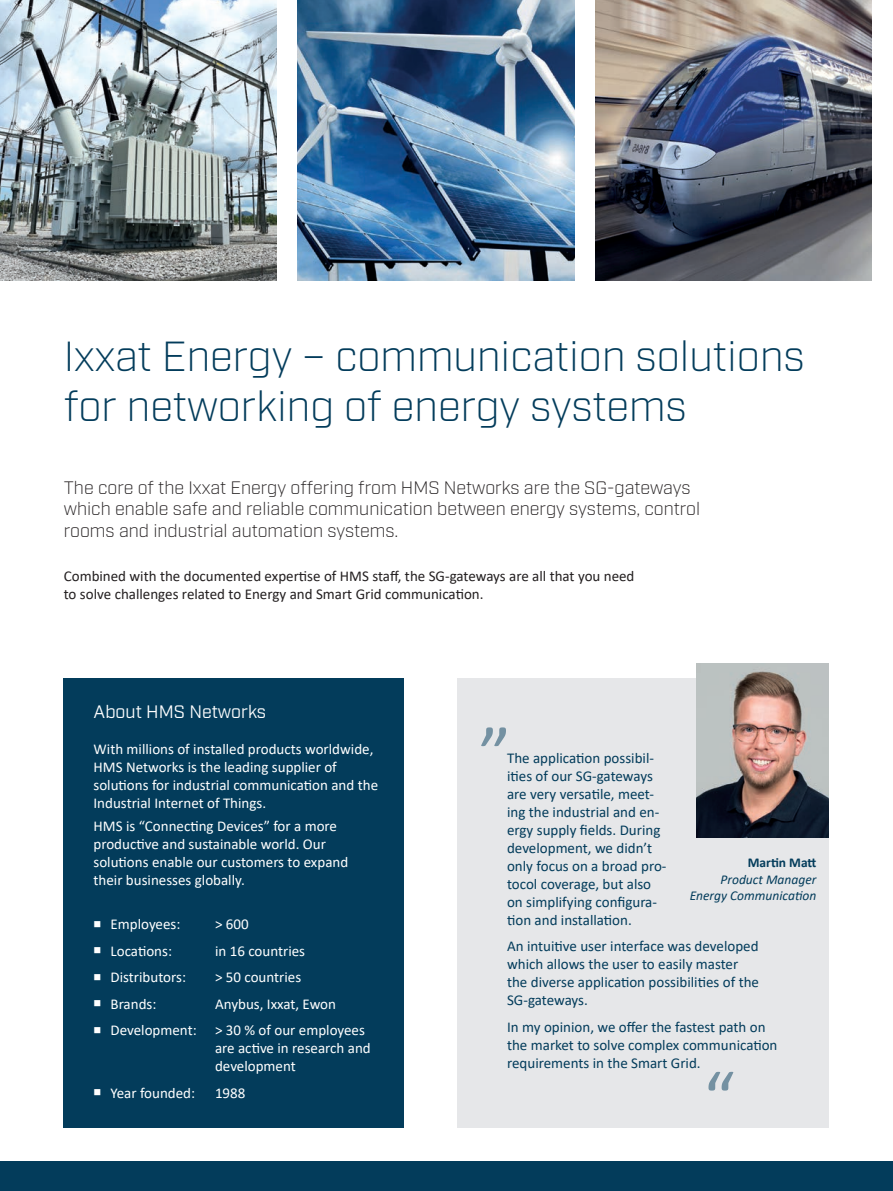
<style>
.page{position:relative;width:893px;height:1191px;background:#fff}
.page>*{position:absolute;margin:0;border:0;box-sizing:border-box;transform-origin:0 0}
.t1{font:75px "Calibri";color:#033c5b}
.t2{font:300 42px/50.4px "Industry";color:#033c5b}
.t3{font:300 18px/21.6px "Industry";color:#231f20}
.t4{font:18px "Industry";color:#fff}
.t5{font:15px/18px "Calibri";color:#fff}
.t6{font:15px/18px "Calibri";color:#033c5b}
.t7{font:15px/18px "Calibri";color:#231f20}
.t8{font:italic 13.5px "Calibri";color:#033c5b}
.t9{font:700 13.5px "Calibri";color:#033c5b}
</style>
<div class="page">
<div style="left:457px;top:678px;width:371px;height:449px;background:#e6e7e9"></div>
<div style="left:0;top:1161px;width:893px;height:30px;background:#033c5b"></div>
<img style="left:0;top:0;width:276px;height:281px">
<img style="left:595px;top:0;width:277px;height:281px">
<img style="left:298px;top:0;width:276px;height:281px">
<div style="left:64px;top:678px;width:340px;height:449px;background:#033c5b"></div>
<img style="left:697px;top:663px;width:131px;height:174px">
<p class="t2" style="left:64px;top:331px;width:743px">Ixxat Energy – communication solutions for networking of energy systems</p>
<p class="t3" style="left:64px;top:477px;width:638px">The core of the Ixxat Energy offering from HMS Networks are the SG-gateways which enable safe and reliable communication between energy systems, control rooms and industrial automation systems.</p>
<p class="t7" style="left:64px;top:566px;width:572px">Combined with the documented expertise of HMS staff, the SG-gateways are all that you need to solve challenges related to Energy and Smart Grid communication.</p>
<p class="t4" style="left:94px;top:701px;width:174px">About HMS Networks</p>
<p class="t5" style="left:94px;top:740px;width:286px">With millions of installed products worldwide, HMS Networks is the leading supplier of solutions for industrial communication and the Industrial Internet of Things.</p>
<p class="t5" style="left:94px;top:816px;width:256px">HMS is “Connecting Devices” for a more productive and sustainable world. Our solutions enable our customers to expand their businesses globally.</p>
<p class="t5" style="left:94px;top:914px;width:88px">■ Employees:</p>
<p class="t5" style="left:215px;top:914px;width:35px">&gt; 600</p>
<p class="t5" style="left:94px;top:941px;width:80px">■ Locations:</p>
<p class="t5" style="left:215px;top:941px;width:92px">in 16 countries</p>
<p class="t5" style="left:94px;top:967px;width:94px">■ Distributors:</p>
<p class="t5" style="left:215px;top:967px;width:88px">&gt; 50 countries</p>
<p class="t5" style="left:94px;top:994px;width:64px">■ Brands:</p>
<p class="t5" style="left:215px;top:994px;width:122px">Anybus, Ixxat, Ewon</p>
<p class="t5" style="left:215px;top:1020px;width:157px;text-indent:-121px">■ Development: &gt; 30 % of our employees are active in research and development</p>
<p class="t5" style="left:94px;top:1083px;width:103px">■ Year founded:</p>
<p class="t5" style="left:215px;top:1083px;width:32px">1988</p>
<h1 class="t1" style="left:480px;top:658px;width:33px">„</h1>
<p class="t6" style="left:507px;top:748px;width:161px">The application possibil&shy;ities of our SG-gateways are very versatile, meet&shy;ing the industrial and en&shy;ergy supply fields. During development, we didn’t only focus on a broad pro&shy;tocol coverage, but also on simplifying configura&shy;tion and installation.</p>
<p class="t6" style="left:507px;top:937px;width:253px">An intuitive user interface was developed which allows the user to easily master the diverse application possibilities of the SG-gateways.</p>
<p class="t6" style="left:507px;top:1017px;width:272px">In my opinion, we offer the fastest path on the market to solve complex communication requirements in the Smart Grid.</p>
<p class="t9" style="left:748px;top:853px;width:70px">Martin Matt</p>
<p class="t8" style="left:720px;top:869px;width:97px">Product Manager</p>
<p class="t8" style="left:690px;top:886px;width:128px">Energy Communication</p>
<h1 class="t1" style="left:703px;top:1046px;width:33px">“</h1>
</div>
